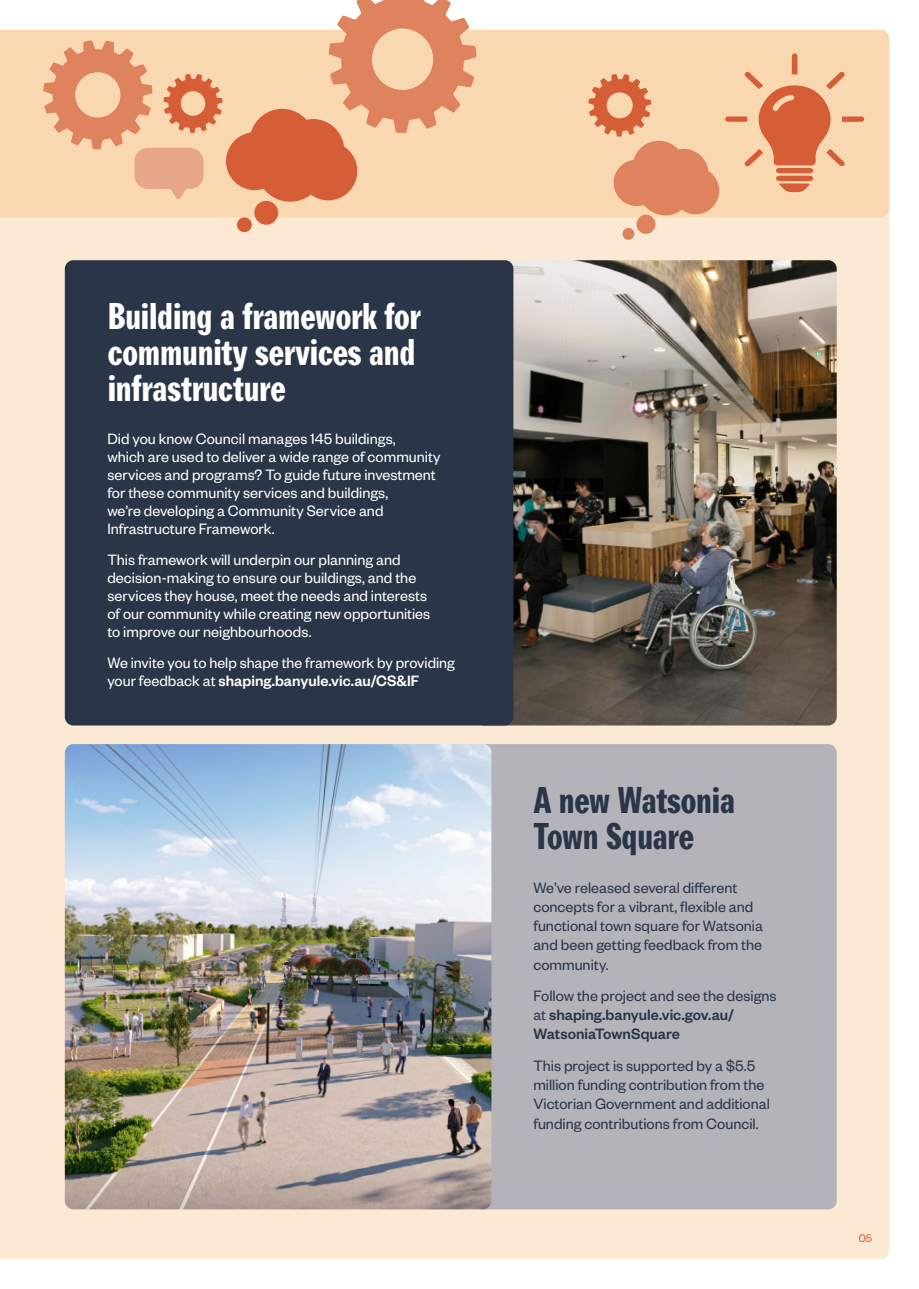
<style>
.page{position:relative;width:919px;height:1289px;background:#fff}
.page>*{position:absolute;margin:0;border:0;box-sizing:border-box;transform-origin:0 0}
.t1{font:36px/36px "Agipo Bold Cond";letter-spacing:-.025em;color:#fff}
.t2{font:36px/36px "Agipo Bold Cond";letter-spacing:-.025em;color:#2a3547}
.t3{font:16.5px/18px "Founders Grotesk";color:#fff}
.t4{font:16.5px/19px "Founders Grotesk";color:#2a3547}
.t5{font:500 16.5px/19px "Founders Grotesk";color:#2a3547}
.t6{font:12px "Founders Grotesk";color:#d65e36}
.s1{font-weight:500}
.s2{font-weight:400}
</style>
<div class="page">
<div style="left:0;top:217px;width:889px;height:1042px;background:#fbe9d4"></div>
<div style="left:0;top:30px;width:889px;height:187px;background:#f8d7b1"></div>
<div style="left:636px;top:215px;width:19px;height:19px;background:#de835e;border-radius:50%"></div>
<div style="left:622px;top:228px;width:12px;height:12px;background:#de835e;border-radius:50%"></div>
<div style="left:254px;top:201px;width:24px;height:24px;background:#d65e36;border-radius:50%"></div>
<div style="left:237px;top:217px;width:15px;height:15px;background:#d65e36;border-radius:50%"></div>
<svg style="left:588px;top:74px;width:131px;height:141px;background:#ecaf89"></svg>
<svg style="left:725px;top:53px;width:139px;height:139px;background:#edb38c"></svg>
<svg style="left:43px;top:0;width:433px;height:202px;background:#eeba98"></svg>
<div style="left:476px;top:744px;width:360px;height:465px;background:#b4b3ba;border-radius:9px"></div>
<img style="left:65px;top:744px;width:426px;height:465px">
<img style="left:507px;top:260px;width:329px;height:465px">
<div style="left:65px;top:260px;width:448px;height:465px;background:#2a3547;border-radius:9px"></div>
<h1 class="t1" style="left:107px;top:295px;width:315px">Building a framework for community services and infrastructure</h1>
<p class="t3" style="left:107px;top:429px;width:335px">Did you know Council manages 145 buildings,<br>which are used to deliver a wide range of community services and programs? To guide future investment for these community services and buildings,<br>we’re developing a Community Service and Infrastructure Framework.</p>
<p class="t3" style="left:107px;top:550px;width:324px">This framework will underpin our planning and decision-making to ensure our buildings, and the services they house, meet the needs and interests of our community while creating new opportunities to improve our neighbourhoods.</p>
<p class="t3" style="left:107px;top:653px;width:349px">We invite you to help shape the framework by providing your feedback at <span class="s1">shaping.banyule.vic.au/CS&amp;IF</span></p>
<h1 class="t2" style="left:533px;top:778px;width:203px">A new Watsonia<br>Town Square</h1>
<p class="t4" style="left:533px;top:877px;width:231px">We’ve released several different concepts for a vibrant, flexible and functional town square for Watsonia and been getting feedback from the community.</p>
<p class="t5" style="left:533px;top:985px;width:245px"><span class="s2">Follow the project and see the designs at</span> shaping.banyule.vic.gov.au/<br>WatsoniaTownSquare</p>
<p class="t4" style="left:533px;top:1055px;width:238px">This project is supported by a $5.5 million funding contribution from the Victorian Government and additional funding contributions from Council.</p>
<p class="t6" style="left:858px;top:1230px;width:15px">05</p>
</div>
